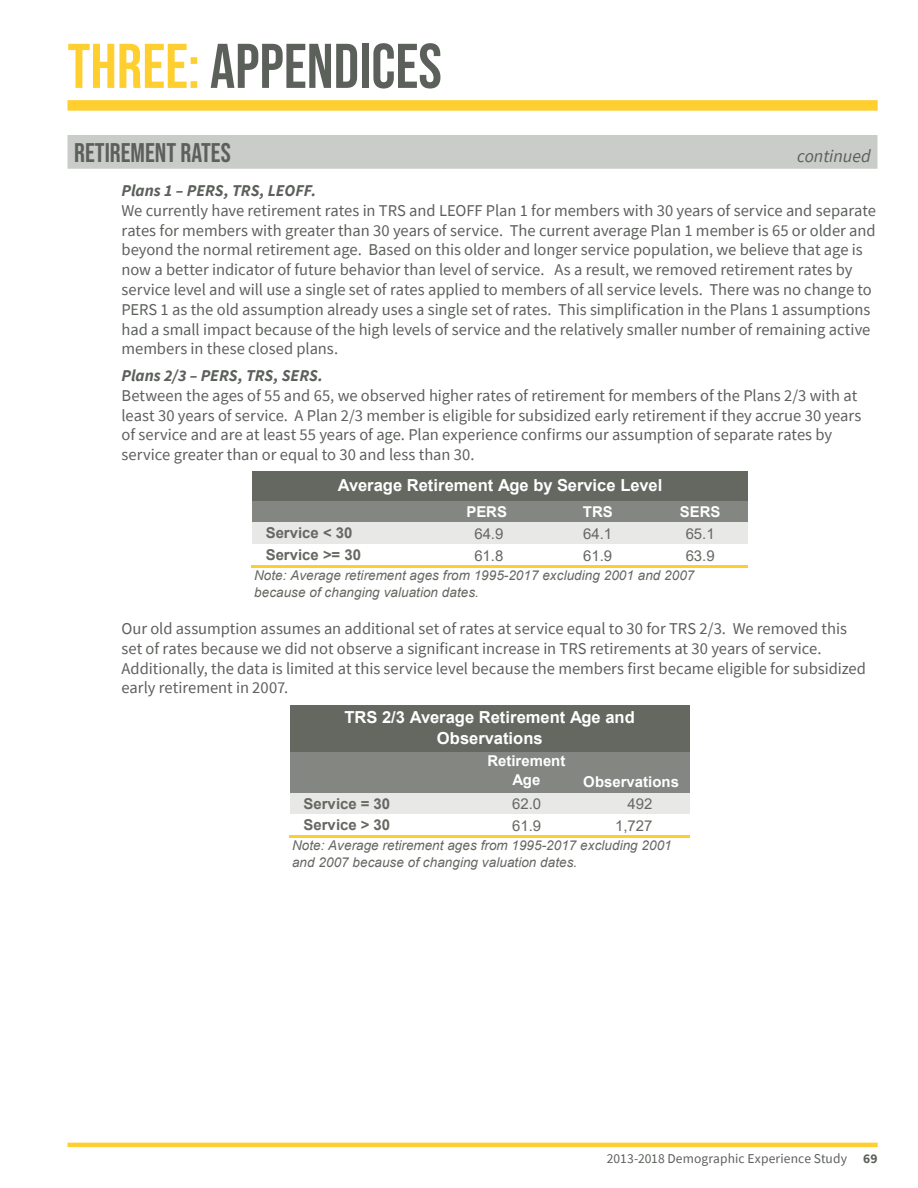
<style>
.page{position:relative;width:918px;height:1188px;background:#fff}
.page>*{position:absolute;margin:0;border:0;box-sizing:border-box;transform-origin:0 0}
.t1{font:63px "Bebas Neue";color:#5c605b}
.t2{font:27px "Bebas Neue";color:#5c605b}
.t3{font:italic 18px "Source Sans Pro";color:#5c605b}
.t4{font:16.5px/19.8px "Source Sans Pro";color:#5c605b}
.t5{font:700 16.5px/21.3px "Arial";color:#fff;text-align:center}
.t6{font:italic 700 16.5px "Source Sans Pro";color:#5c605b}
.t7{font:700 15px/21.9px "Arial";color:#656761}
.t8{font:15px "Arial";color:#656761}
.t9{font:700 15px/19.2px "Arial";color:#fff;text-align:center}
.t10{font:italic 13.5px/17px "Arial";letter-spacing:.005em;color:#656761}
.t11{font:13.5px "Source Sans Pro";letter-spacing:.01em;color:#5c605b}
.s1{color:#ffce2f}
.s2{font-weight:700}
</style>
<div class="page">
<div style="left:68px;top:100px;width:810px;height:11px;background:#ffce2f"></div>
<hr style="left:68px;top:1143px;width:810px;height:4px;background:#ffce2f">
<div style="left:68px;top:135px;width:810px;height:34px;background:#caccc9"></div>
<div style="left:252px;top:472px;width:496px;height:29px;background:#656761"></div>
<div style="left:252px;top:501px;width:496px;height:22px;background:#848681"></div>
<div style="left:252px;top:522px;width:496px;height:22px;background:#e8e8e7"></div>
<hr style="left:252px;top:565px;width:496px;height:3px;background:#ffce2d">
<div style="left:290px;top:705px;width:400px;height:47px;background:#656761"></div>
<div style="left:290px;top:752px;width:400px;height:41px;background:#848681"></div>
<div style="left:290px;top:793px;width:400px;height:22px;background:#e8e8e7"></div>
<hr style="left:289px;top:836px;width:401px;height:2px;background:#ffce2d">
<h1 class="t1" style="left:68px;top:30px;width:376px"><span class="s1">THREE:</span> APPENDICES</h1>
<h2 class="t2" style="left:74px;top:137px;width:158px">RETIREMENT RATES</h2>
<p class="t3" style="left:797px;top:145px;width:75px">continued</p>
<p class="t6" style="left:121px;top:179px;width:196px">Plans 1 – PERS, TRS, LEOFF.</p>
<p class="t4" style="left:121px;top:200px;width:756px">We currently have retirement rates in TRS and LEOFF Plan 1 for members with 30 years of service and separate rates for members with greater than 30 years of service. The current average Plan 1 member is 65 or older and beyond the normal retirement age. Based on this older and longer service population, we believe that age is now a better indicator of future behavior than level of service. As a result, we removed retirement rates by service level and will use a single set of rates applied to members of all service levels. There was no change to PERS 1 as the old assumption already uses a single set of rates. This simplification in the Plans 1 assumptions had a small impact because of the high levels of service and the relatively smaller number of remaining active members in these closed plans.</p>
<p class="t6" style="left:121px;top:364px;width:203px">Plans 2/3 – PERS, TRS, SERS.</p>
<p class="t4" style="left:121px;top:385px;width:741px">Between the ages of 55 and 65, we observed higher rates of retirement for members of the Plans 2/3 with at least 30 years of service. A Plan 2/3 member is eligible for subsidized early retirement if they accrue 30 years of service and are at least 55 years of age. Plan experience confirms our assumption of separate rates by service greater than or equal to 30 and less than 30.</p>
<p class="t5" style="left:338px;top:475px;width:326px">Average Retirement Age by Service Level</p>
<p class="t7" style="left:266px;top:522px;width:88px">Service &lt; 30</p>
<p class="t10" style="left:254px;top:567px;width:442px">Note: Average retirement ages from 1995-2017 excluding 2001 and 2007 because of changing valuation dates.</p>
<p class="t4" style="left:121px;top:618px;width:746px">Our old assumption assumes an additional set of rates at service equal to 30 for TRS 2/3. We removed this set of rates because we did not observe a significant increase in TRS retirements at 30 years of service.<br>Additionally, the data is limited at this service level because the members first became eligible for subsidized early retirement in 2007.</p>
<p class="t9" style="left:466px;top:502px;width:42px">PERS</p>
<p class="t9" style="left:583px;top:502px;width:32px">TRS</p>
<p class="t9" style="left:680px;top:502px;width:42px">SERS</p>
<p class="t8" style="left:474px;top:523px;width:31px">64.9</p>
<p class="t8" style="left:583px;top:523px;width:31px">64.1</p>
<p class="t8" style="left:686px;top:523px;width:31px">65.1</p>
<p class="t7" style="left:266px;top:544px;width:97px">Service &gt;= 30</p>
<p class="t8" style="left:474px;top:545px;width:31px">61.8</p>
<p class="t8" style="left:583px;top:545px;width:31px">61.9</p>
<p class="t8" style="left:686px;top:545px;width:31px">63.9</p>
<p class="t5" style="left:345px;top:707px;width:292px">TRS 2/3 Average Retirement Age and<br>Observations</p>
<p class="t9" style="left:487px;top:751px;width:80px">Retirement<br>Age</p>
<p class="t9" style="left:583px;top:772px;width:97px">Observations</p>
<p class="t7" style="left:304px;top:792px;width:88px">Service = 30<br>Service &gt; 30</p>
<p class="t10" style="left:292px;top:837px;width:381px">Note: Average retirement ages from 1995-2017 excluding 2001 and 2007 because of changing valuation dates.</p>
<p class="t8" style="left:512px;top:793px;width:31px">62.0</p>
<p class="t8" style="left:628px;top:793px;width:26px">492</p>
<p class="t8" style="left:512px;top:815px;width:31px">61.9</p>
<p class="t8" style="left:615px;top:815px;width:39px">1,727</p>
<p class="t11" style="left:607px;top:1150px;width:272px">2013-2018 Demographic Experience Study <span class="s2">69</span></p>
</div>
